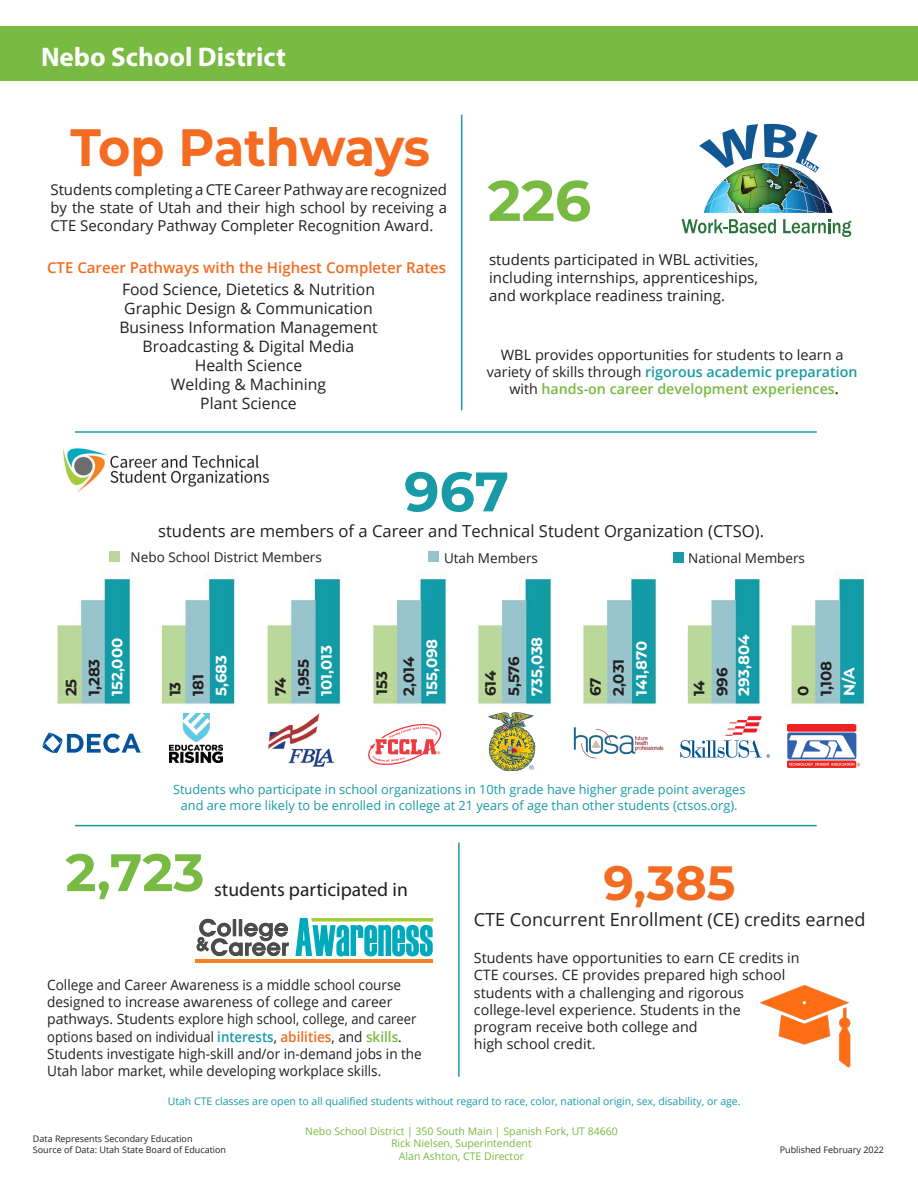
<style>
.page{position:relative;width:918px;height:1188px;background:#fff}
.page>*{position:absolute;margin:0;border:0;box-sizing:border-box;transform-origin:0 0}
.t1{font:700 57px "Montserrat";color:#78ba42}
.t2{font:700 55.5px "Montserrat";color:#189aa7}
.t3{font:700 52.5px "Montserrat";letter-spacing:-.01em;color:#f36c21;scale:.94 1}
.t4{font:700 52.5px "Montserrat";color:#78ba42}
.t5{font:700 48.15px "Montserrat";color:#f36c21}
.t6{font:700 27px "Myriad Pro";color:#fff}
.t7{font:19.5px "Myriad Pro";color:#231f20}
.t8{font:18px "Open Sans";color:#231f20}
.t9{font:16.65px "Open Sans";color:#231f20}
.t10{font:15.75px/18.9px "Open Sans";color:#231f20;text-align:center}
.t11{font:15px/18px "Open Sans";color:#231f20;text-align:justify}
.t12{font:700 15px/23.1px "Montserrat";color:#231f20}
.t13{font:700 15px "Montserrat";color:#fff}
.t14{font:600 15px "Open Sans";color:#f36c21}
.t15{font:14.25px/17.1px "Open Sans";color:#231f20;text-align:center}
.t16{font:14.25px/17.1px "Open Sans";color:#231f20;scale:.95 1}
.t17{font:13.5px "Open Sans";color:#231f20}
.t18{font:12.75px/15.3px "Open Sans";color:#189aa7;text-align:center}
.t19{font:10.5px "Open Sans";color:#189aa7}
.t20{font:10.5px/12.6px "Open Sans";color:#78ba42;text-align:center}
.t21{font:9px/10.8px "Open Sans";color:#231f20}
.s1{font-weight:600;color:#189aa7}
.s2{font-weight:600;color:#78ba42}
.s3{font-weight:600}
.s4{font-weight:600;color:#f36c21}
</style>
<div class="page">
<img style="left:57px;top:572px;width:810px;height:133px">
<div style="left:109px;top:552px;width:10px;height:10px;background:#b9d799"></div>
<hr style="left:196px;top:959px;width:237px;height:4px;background:#f58220">
<hr style="left:458px;top:843px;width:2px;height:234px;background:#169ba7">
<hr style="left:461px;top:115px;width:1px;height:295px;background:#169ba7">
<div style="left:673px;top:553px;width:10px;height:10px;background:#169ba7"></div>
<div style="left:428px;top:552px;width:10px;height:10px;background:#97c4cc"></div>
<hr style="left:75px;top:825px;width:742px;height:1px;background:#169ba7">
<hr style="left:75px;top:431px;width:742px;height:2px;background:#169ba7">
<div style="left:0;top:27px;width:918px;height:54px;background:#78ba42"></div>
<img style="left:682px;top:124px;width:169px;height:113px">
<img style="left:63px;top:448px;width:206px;height:45px">
<img style="left:43px;top:733px;width:99px;height:20px">
<img style="left:170px;top:714px;width:53px;height:49px">
<img style="left:268px;top:714px;width:67px;height:53px">
<svg style="left:368px;top:724px;width:73px;height:41px"></svg>
<img style="left:488px;top:712px;width:48px;height:58px">
<img style="left:573px;top:727px;width:91px;height:32px">
<img style="left:681px;top:716px;width:88px;height:42px">
<img style="left:787px;top:724px;width:72px;height:43px">
<svg style="left:295px;top:918px;width:138px;height:38px"></svg>
<svg style="left:311px;top:918px;width:122px;height:4px"></svg>
<svg style="left:197px;top:919px;width:92px;height:37px"></svg>
<img style="left:759px;top:985px;width:92px;height:83px">
<h3 class="t6" style="left:41px;top:39px;width:247px">Nebo School District</h3>
<h3 class="t3" style="left:70px;top:109px;width:384px">Top Pathways</h3>
<p class="t11" style="left:50px;top:180px;width:398px">Students completing a CTE Career Pathway are recognized by the state of Utah and their high school by receiving a CTE Secondary Pathway Completer Recognition Award.</p>
<p class="t14" style="left:47px;top:257px;width:401px">CTE Career Pathways with the Highest Completer Rates</p>
<p class="t10" style="left:119px;top:280px;width:260px">Food Science, Dietetics &amp; Nutrition<br>Graphic Design &amp; Communication<br>Business Information Management<br>Broadcasting &amp; Digital Media<br>Health Science<br>Welding &amp; Machining<br>Plant Science</p>
<h1 class="t1" style="left:488px;top:160px;width:105px">226</h1>
<p class="t11" style="left:489px;top:250px;width:271px">students participated in WBL activities, including internships, apprenticeships, and workplace readiness training.</p>
<p class="t15" style="left:487px;top:346px;width:372px">WBL provides opportunities for students to learn a variety of skills through <span class="s1">rigorous academic preparation </span>with <span class="s2">hands-on career development experiences</span><span class="s3">.</span></p>
<h2 class="t2" style="left:404px;top:452px;width:106px">967</h2>
<p class="t9" style="left:158px;top:520px;width:608px">students are members of a Career and Technical Student Organization (CTSO).</p>
<p class="t17" style="left:131px;top:548px;width:193px">Nebo School District Members</p>
<p class="t17" style="left:444px;top:549px;width:96px">Utah Members</p>
<p class="t17" style="left:688px;top:549px;width:118px">National Members</p>
<p class="t13" style="left:316px;top:696px;width:52px;rotate:-90deg">101,013</p>
<p class="t13" style="left:631px;top:696px;width:56px;rotate:-90deg">141,870</p>
<p class="t13" style="left:733px;top:696px;width:63px;rotate:-90deg">293,804</p>
<p class="t13" style="left:106px;top:696px;width:60px;rotate:-90deg">152,000</p>
<p class="t13" style="left:526px;top:696px;width:61px;rotate:-90deg">735,038</p>
<p class="t13" style="left:421px;top:696px;width:59px;rotate:-90deg">155,098</p>
<p class="t13" style="left:210px;top:696px;width:42px;rotate:-90deg">5,683</p>
<p class="t12" style="left:291px;top:696px;width:39px;rotate:-90deg">1,955</p>
<p class="t12" style="left:397px;top:696px;width:41px;rotate:-90deg">2,014</p>
<p class="t12" style="left:501px;top:696px;width:42px;rotate:-90deg">5,576</p>
<p class="t12" style="left:82px;top:696px;width:39px;rotate:-90deg">1,283</p>
<p class="t12" style="left:606px;top:696px;width:39px;rotate:-90deg">2,031</p>
<p class="t12" style="left:814px;top:696px;width:37px;rotate:-90deg">1,108</p>
<p class="t12" style="left:59px;top:696px;width:19px;rotate:-90deg">25</p>
<p class="t12" style="left:163px;top:696px;width:16px;rotate:-90deg">13</p>
<p class="t12" style="left:583px;top:696px;width:20px;rotate:-90deg">67</p>
<p class="t12" style="left:687px;top:696px;width:30px;rotate:-90deg">14<br>996</p>
<p class="t13" style="left:838px;top:696px;width:31px;rotate:-90deg">N/A</p>
<p class="t12" style="left:478px;top:696px;width:27px;rotate:-90deg">614</p>
<p class="t12" style="left:186px;top:696px;width:23px;rotate:-90deg">181</p>
<p class="t12" style="left:369px;top:695px;width:25px;rotate:-90deg">153</p>
<p class="t12" style="left:268px;top:696px;width:20px;rotate:-90deg">74</p>
<p class="t12" style="left:791px;top:696px;width:12px;rotate:-90deg">0</p>
<p class="t18" style="left:173px;top:782px;width:574px">Students who participate in school organizations in 10th grade have higher grade point averages and are more likely to be enrolled in college at 21 years of age than other students (ctsos.org).</p>
<h3 class="t4" style="left:65px;top:835px;width:141px">2,723</h3>
<h3 class="t7" style="left:214px;top:878px;width:195px">students participated in</h3>
<p class="t16" style="left:47px;top:976px;width:396px">College and Career Awareness is a middle school course designed to increase awareness of college and career pathways. Students explore high school, college, and career options based on individual <span class="s1">interests</span>, <span class="s4">abilities</span>, and <span class="s2">skills</span>.<br>Students investigate high-skill and/or in-demand jobs in the Utah labor market, while developing workplace skills.</p>
<h3 class="t5" style="left:604px;top:848px;width:134px">9,385</h3>
<p class="t8" style="left:474px;top:907px;width:393px">CTE Concurrent Enrollment (CE) credits earned</p>
<p class="t15" style="left:474px;top:949px;width:327px;text-align:left">Students have opportunities to earn CE credits in CTE courses. CE provides prepared high school students with a challenging and rigorous college-level experience. Students in the program receive both college and<br>high school credit.</p>
<p class="t19" style="left:168px;top:1094px;width:574px">Utah CTE classes are open to all qualified students without regard to race, color, national origin, sex, disability, or age.</p>
<p class="t20" style="left:305px;top:1124px;width:314px">Nebo School District | 350 South Main | Spanish Fork, UT 84660<br>Rick Nielsen, Superintendent<br>Alan Ashton, CTE Director</p>
<p class="t21" style="left:33px;top:1133px;width:195px">Data Represents Secondary Education<br>Source of Data: Utah State Board of Education</p>
<p class="t21" style="left:780px;top:1144px;width:106px">Published February 2022</p>
</div>
